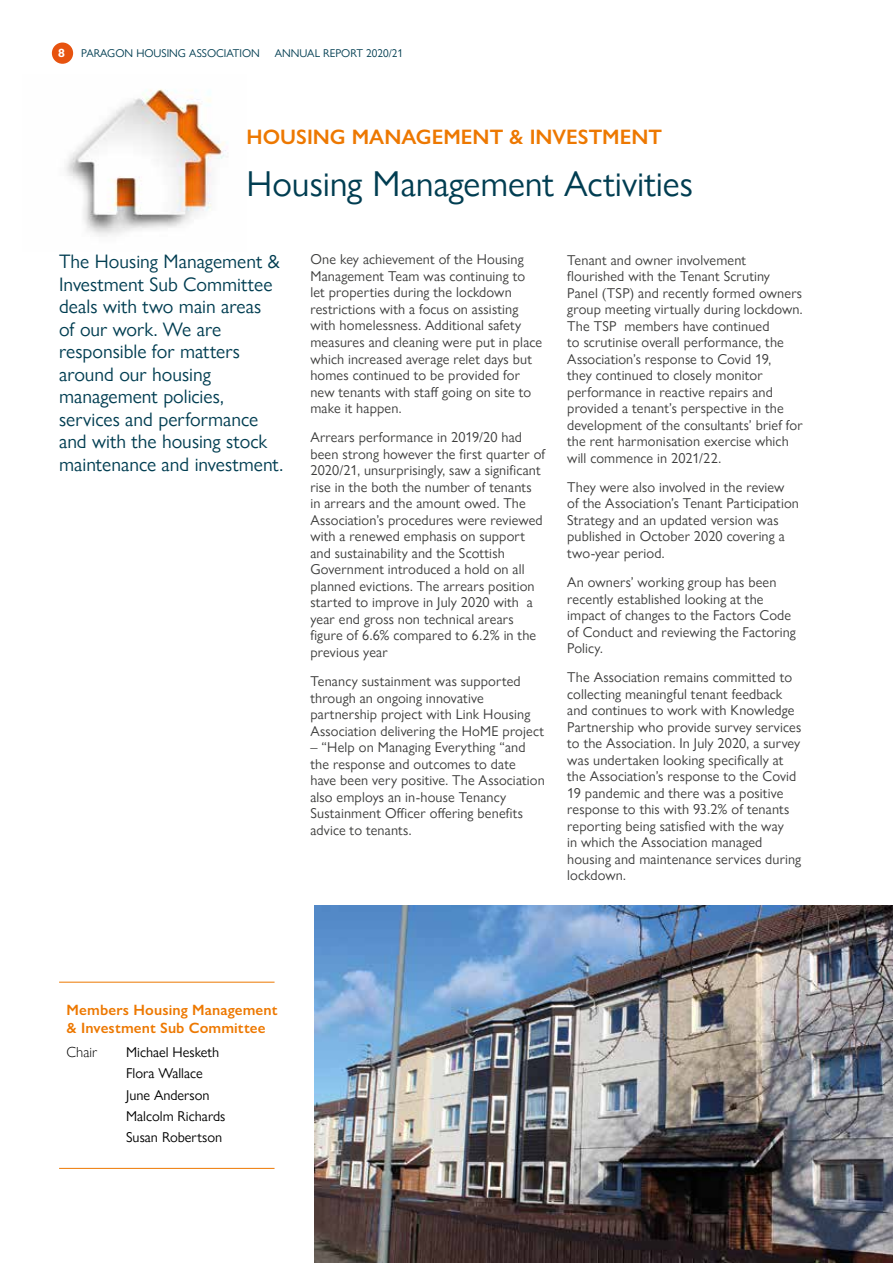
<style>
.page{position:relative;width:893px;height:1263px;background:#fff}
.page>*{position:absolute;margin:0;border:0;box-sizing:border-box;transform-origin:0 0}
.t1{font:36px "Gill Sans Nova";letter-spacing:-.005em;color:#003d51}
.t2{font:600 21px "Gill Sans Nova";color:#ed7801}
.t3{font:19.5px/22.5px "Gill Sans Nova";color:#003d51}
.t4{font:600 15px/18px "Gill Sans Nova";letter-spacing:.01em;color:#ed7801}
.t5{font:300 14.55px "Gill Sans Nova";color:#000}
.t6{font:14.25px/16.5px "Gill Sans Nova";letter-spacing:.01em;color:#3c3c3b}
.t7{font:14.25px/21.3px "Gill Sans Nova";color:#000}
.t8{font:700 12px "Gill Sans Nova";color:#fff}
.t9{font:11.25px "Gill Sans Nova";color:#003d51}
.s1{color:#fff}
</style>
<div class="page">
<img style="left:315px;top:906px;width:578px;height:357px">
<div style="left:52px;top:43px;width:21px;height:21px;background:#e7530f;border-radius:50%"></div>
<hr style="left:59px;top:1168px;width:216px;height:1px;background:#ed7801">
<hr style="left:59px;top:982px;width:216px;height:1px;background:#ed7801">
<img style="left:66px;top:89px;width:162px;height:147px">
<p class="t8" style="left:58px;top:46px;width:8px">8</p>
<p class="t9" style="left:81px;top:47px;width:323px">PARAGON HOUSING ASSOCIATION <span class="s1">I</span> ANNUAL REPORT 2020/21</p>
<h2 class="t2" style="left:247px;top:124px;width:417px">HOUSING MANAGEMENT &amp; INVESTMENT</h2>
<h1 class="t1" style="left:247px;top:162px;width:448px">Housing Management Activities</h1>
<p class="t3" style="left:59px;top:250px;width:226px">The Housing Management &amp;<br>Investment Sub Committee deals with two main areas<br>of our work. We are responsible for matters around our housing management policies, services and performance and with the housing stock maintenance and investment.</p>
<p class="t6" style="left:310px;top:251px;width:233px">One key achievement of the Housing Management Team was continuing to let properties during the lockdown restrictions with a focus on assisting with homelessness. Additional safety measures and cleaning were put in place which increased average relet days but homes continued to be provided for new tenants with staff going on site to make it happen.</p>
<p class="t6" style="left:310px;top:429px;width:236px">Arrears performance in 2019/20 had been strong however the first quarter of 2020/21, unsurprisingly, saw a significant rise in the both the number of tenants<br>in arrears and the amount owed. The Association’s procedures were reviewed with a renewed emphasis on support and sustainability and the Scottish Government introduced a hold on all planned evictions. The arrears position started to improve in July 2020 with a year end gross non technical arears figure of 6.6% compared to 6.2% in the previous year</p>
<p class="t6" style="left:310px;top:673px;width:235px">Tenancy sustainment was supported through an ongoing innovative partnership project with Link Housing Association delivering the HoME project</p>
<p class="t6" style="left:310px;top:739px;width:236px">– “Help on Managing Everything “and the response and outcomes to date have been very positive. The Association also employs an in-house Tenancy Sustainment Officer offering benefits advice to tenants.</p>
<p class="t6" style="left:567px;top:251px;width:237px">Tenant and owner involvement flourished with the Tenant Scrutiny Panel (TSP) and recently formed owners group meeting virtually during lockdown.<br>The TSP members have continued<br>to scrutinise overall performance, the Association’s response to Covid 19,<br>they continued to closely monitor performance in reactive repairs and provided a tenant’s perspective in the development of the consultants’ brief for the rent harmonisation exercise which will commence in 2021/22.</p>
<p class="t6" style="left:567px;top:479px;width:233px">They were also involved in the review of the Association’s Tenant Participation Strategy and an updated version was published in October 2020 covering a two-year period.</p>
<p class="t6" style="left:567px;top:574px;width:230px">An owners’ working group has been recently established looking at the impact of changes to the Factors Code of Conduct and reviewing the Factoring<br>Policy.</p>
<p class="t6" style="left:567px;top:669px;width:236px">The Association remains committed to collecting meaningful tenant feedback and continues to work with Knowledge Partnership who provide survey services to the Association. In July 2020, a survey was undertaken looking specifically at the Association’s response to the Covid 19 pandemic and there was a positive response to this with 93.2% of tenants reporting being satisfied with the way<br>in which the Association managed housing and maintenance services during lockdown.</p>
<p class="t4" style="left:67px;top:1001px;width:213px">Members Housing Management &amp; Investment Sub Committee</p>
<p class="t5" style="left:67px;top:1043px;width:32px">Chair</p>
<p class="t7" style="left:126px;top:1041px;width:101px">Michael Hesketh<br>Flora Wallace<br>June Anderson<br>Malcolm Richards<br>Susan Robertson</p>
</div>
